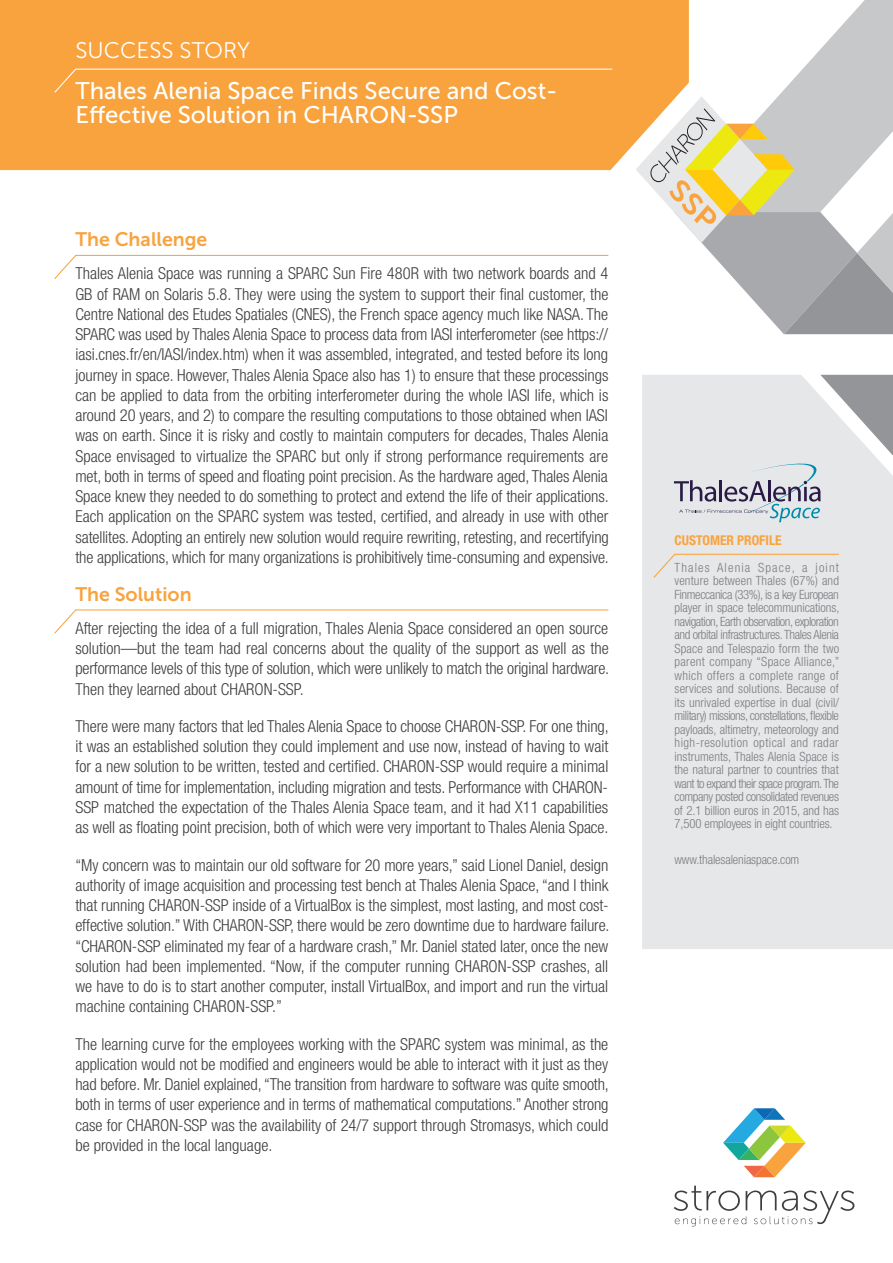
<style>
.page{position:relative;width:893px;height:1263px;background:#fff}
.page>*{position:absolute;margin:0;border:0;box-sizing:border-box;transform-origin:0 0}
.Grand_titre{font:24px/24px "Museo Sans 500";color:#fff}
.Case_Study{font:22.5px "Museo Sans 300";color:#fff}
.Titre___SSP_-_jaune{font:19.5px "Museo Sans 700";color:#f9a33e}
.textes_11pt{font:300 condensed 16.5px/20.2px "Helvetica Neue LT Pro";color:#3e3e3f;text-align:justify}
.Titre___SSP_-_jaune-2{font:700 condensed 13.5px "Helvetica Neue LT Pro";color:#f9a33e}
.Texte_7_5pt{font:300 condensed 12.75px/13.5px "Helvetica Neue LT Pro";letter-spacing:-.01em;color:#7a7c7f;text-align:justify}
</style>
<div class="page">
<svg style="left:54px;top:254px;width:23px;height:25px"></svg>
<div style="left:0;top:0;width:674px;height:170px;background:#f9a33e"></div>
<hr style="left:75px;top:69px;width:537px;height:1px;background:#fff">
<svg style="left:674px;top:0;width:219px;height:96px"></svg>
<svg style="left:636px;top:96px;width:257px;height:238px"></svg>
<svg style="left:53px;top:67px;width:24px;height:27px"></svg>
<svg style="left:674px;top:1185px;width:180px;height:41px"></svg>
<svg style="left:723px;top:1108px;width:83px;height:69px"></svg>
<hr style="left:75px;top:255px;width:533px;height:1px;background:#f9a33e">
<hr style="left:75px;top:609px;width:533px;height:1px;background:#f9a33e">
<svg style="left:54px;top:609px;width:23px;height:25px"></svg>
<div style="left:642px;top:375px;width:251px;height:574px;background:#e6e7e9"></div>
<hr style="left:675px;top:554px;width:164px;height:1px;background:#f9a33e">
<svg style="left:652px;top:553px;width:24px;height:26px"></svg>
<svg style="left:674px;top:464px;width:147px;height:58px;background:#c6cad2"></svg>
<p class="Case_Study" style="left:75px;top:38px;width:176px">SUCCESS STORY</p>
<p class="Grand_titre" style="left:75px;top:79px;width:484px">Thales Alenia Space Finds Secure and Cost-<br>Effective Solution in CHARON-SSP</p>
<p class="Titre___SSP_-_jaune" style="left:75px;top:229px;width:133px">The Challenge</p>
<p class="textes_11pt" style="left:75px;top:263px;width:535px">Thales Alenia Space was running a SPARC Sun Fire 480R with two network boards and 4<br>GB of RAM on Solaris 5.8. They were using the system to support their final customer, the Centre National des Etudes Spatiales (CNES), the French space agency much like NASA. The SPARC was used by Thales Alenia Space to process data from IASI interferometer (see https:// iasi.cnes.fr/en/IASI/index.htm) when it was assembled, integrated, and tested before its long journey in space. However, Thales Alenia Space also has 1) to ensure that these processings can be applied to data from the orbiting interferometer during the whole IASI life, which is around 20 years, and 2) to compare the resulting computations to those obtained when IASI was on earth. Since it is risky and costly to maintain computers for decades, Thales Alenia Space envisaged to virtualize the SPARC but only if strong performance requirements are met, both in terms of speed and floating point precision. As the hardware aged, Thales Alenia Space knew they needed to do something to protect and extend the life of their applications.<br>Each application on the SPARC system was tested, certified, and already in use with other satellites. Adopting an entirely new solution would require rewriting, retesting, and recertifying the applications, which for many organizations is prohibitively time-consuming and expensive.</p>
<p class="Titre___SSP_-_jaune" style="left:75px;top:583px;width:118px">The Solution</p>
<p class="textes_11pt" style="left:75px;top:618px;width:535px">After rejecting the idea of a full migration, Thales Alenia Space considered an open source solution—but the team had real concerns about the quality of the support as well as the performance levels of this type of solution, which were unlikely to match the original hardware.<br>Then they learned about CHARON-SSP.</p>
<p class="textes_11pt" style="left:75px;top:716px;width:535px">There were many factors that led Thales Alenia Space to choose CHARON-SSP. For one thing, it was an established solution they could implement and use now, instead of having to wait for a new solution to be written, tested and certified. CHARON-SSP would require a minimal amount of time for implementation, including migration and tests. Performance with CHARON-SSP matched the expectation of the Thales Alenia Space team, and it had X11 capabilities as well as floating point precision, both of which were very important to Thales Alenia Space.</p>
<p class="textes_11pt" style="left:75px;top:854px;width:536px">“My concern was to maintain our old software for 20 more years,” said Lionel Daniel, design authority of image acquisition and processing test bench at Thales Alenia Space, “and I think that running CHARON-SSP inside of a VirtualBox is the simplest, most lasting, and most cost&shy;effective solution.” With CHARON-SSP, there would be zero downtime due to hardware failure. “CHARON-SSP eliminated my fear of a hardware crash,” Mr. Daniel stated later, once the new solution had been implemented. “Now, if the computer running CHARON-SSP crashes, all we have to do is to start another computer, install VirtualBox, and import and run the virtual machine containing CHARON-SSP.”</p>
<p class="textes_11pt" style="left:75px;top:1033px;width:535px">The learning curve for the employees working with the SPARC system was minimal, as the application would not be modified and engineers would be able to interact with it just as they had before. Mr. Daniel explained, “The transition from hardware to software was quite smooth, both in terms of user experience and in terms of mathematical computations.” Another strong case for CHARON-SSP was the availability of 24/7 support through Stromasys, which could be provided in the local language.</p>
<p class="Titre___SSP_-_jaune-2" style="left:675px;top:532px;width:109px">CUSTOMER PROFILE</p>
<p class="Texte_7_5pt" style="left:675px;top:560px;width:166px">Thales Alenia Space, a joint venture between Thales (67%) and Finmeccanica (33%), is a key European player in space telecommunications, navigation, Earth observation, exploration and orbital infrastructures. Thales Alenia Space and Telespazio form the two parent company “Space Alliance,” which offers a complete range of services and solutions. Because of its unrivaled expertise in dual (civil/ military) missions, constellations, flexible payloads, altimetry, meteorology and high-resolution optical and radar instruments, Thales Alenia Space is the natural partner to countries that want to expand their space program. The company posted consolidated revenues of 2.1 billion euros in 2015, and has 7,500 employees in eight countries.</p>
<p class="Texte_7_5pt" style="left:675px;top:852px;width:126px">www.thalesaleniaspace.com</p>
</div>
